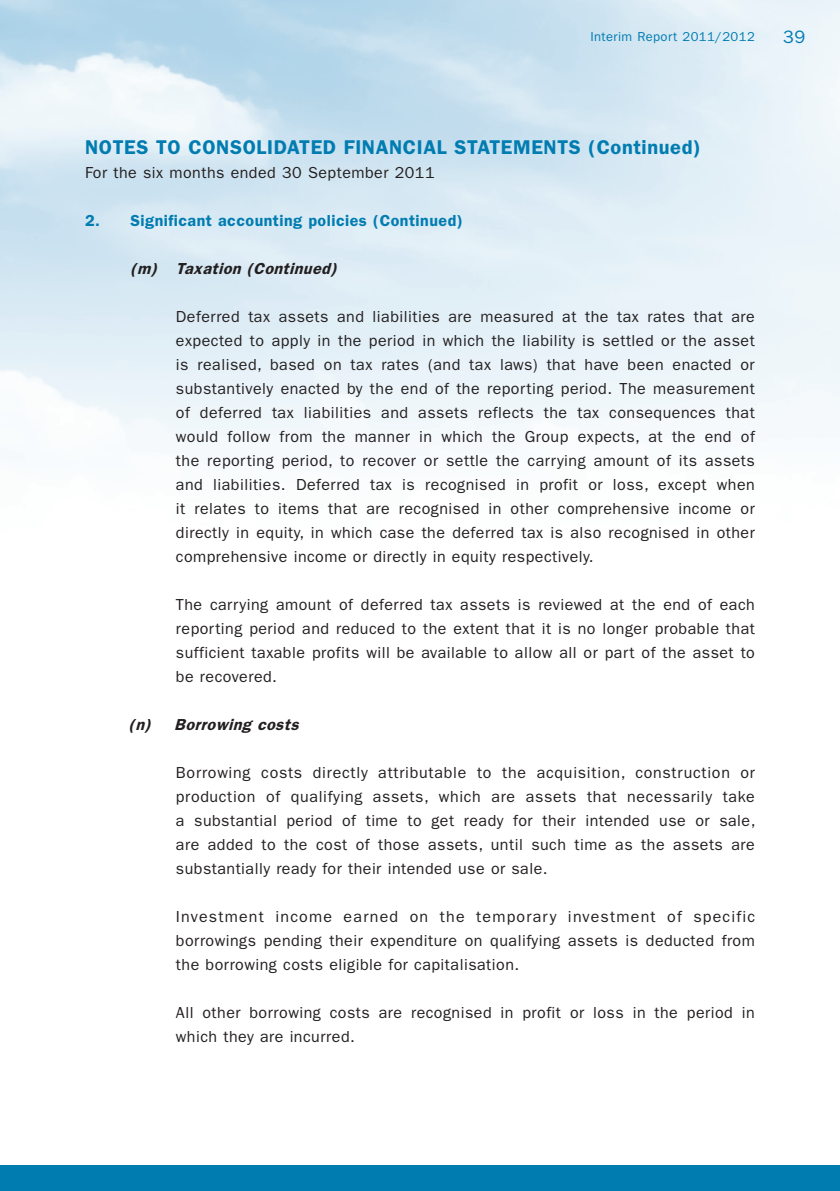
<style>
.page{position:relative;width:840px;height:1191px;background:#fff}
.page>*{position:absolute;margin:0;border:0;box-sizing:border-box;transform-origin:0 0}
.Heading_1{font:600 20px "ITC Franklin Gothic Std";letter-spacing:.03em;color:#007cb1}
.t1{font:18px "ITC Franklin Gothic Std";color:#007cb1}
.Body_Text{font:16px/24px "ITC Franklin Gothic Std";letter-spacing:.03em;color:#231f20;text-align:justify}
.Heading_2{font:600 16px "ITC Franklin Gothic Std";letter-spacing:.03em;color:#007cb1}
.Heading_3{font:italic 600 16px "ITC Franklin Gothic Std";color:#231f20}
.t2{font:13px "ITC Franklin Gothic Std";letter-spacing:.03em;color:#007cb1}
</style>
<div class="page">
<div style="left:0;top:1165px;width:839px;height:26px;background:#007cb1"></div>
<p class="t2" style="left:590px;top:30px;width:166px">Interim Report 2011/2012</p>
<p class="t1" style="left:782px;top:27px;width:24px">39</p>
<p class="Heading_1" style="left:85px;top:135px;width:616px">NOTES TO CONSOLIDATED FINANCIAL STATEMENTS (Continued)</p>
<p class="Body_Text" style="left:85px;top:161px;width:351px">For the six months ended 30 September 2011</p>
<p class="Heading_2" style="left:85px;top:211px;width:379px">2. Significant accounting policies (Continued)</p>
<p class="Heading_3" style="left:130px;top:259px;width:212px">(m) Taxation (Continued)</p>
<p class="Body_Text" style="left:176px;top:305px;width:580px">Deferred tax assets and liabilities are measured at the tax rates that are expected to apply in the period in which the liability is settled or the asset is realised, based on tax rates (and tax laws) that have been enacted or substantively enacted by the end of the reporting period. The measurement of deferred tax liabilities and assets reflects the tax consequences that would follow from the manner in which the Group expects, at the end of the reporting period, to recover or settle the carrying amount of its assets and liabilities. Deferred tax is recognised in profit or loss, except when it relates to items that are recognised in other comprehensive income or directly in equity, in which case the deferred tax is also recognised in other comprehensive income or directly in equity respectively.</p>
<p class="Body_Text" style="left:176px;top:593px;width:580px">The carrying amount of deferred tax assets is reviewed at the end of each reporting period and reduced to the extent that it is no longer probable that sufficient taxable profits will be available to allow all or part of the asset to be recovered.</p>
<p class="Heading_3" style="left:129px;top:715px;width:176px">(n) Borrowing costs</p>
<p class="Body_Text" style="left:176px;top:761px;width:580px">Borrowing costs directly attributable to the acquisition, construction or production of qualifying assets, which are assets that necessarily take a substantial period of time to get ready for their intended use or sale, are added to the cost of those assets, until such time as the assets are substantially ready for their intended use or sale.</p>
<p class="Body_Text" style="left:176px;top:905px;width:580px">Investment income earned on the temporary investment of specific borrowings pending their expenditure on qualifying assets is deducted from the borrowing costs eligible for capitalisation.</p>
<p class="Body_Text" style="left:176px;top:1001px;width:580px">All other borrowing costs are recognised in profit or loss in the period in which they are incurred.</p>
</div>
